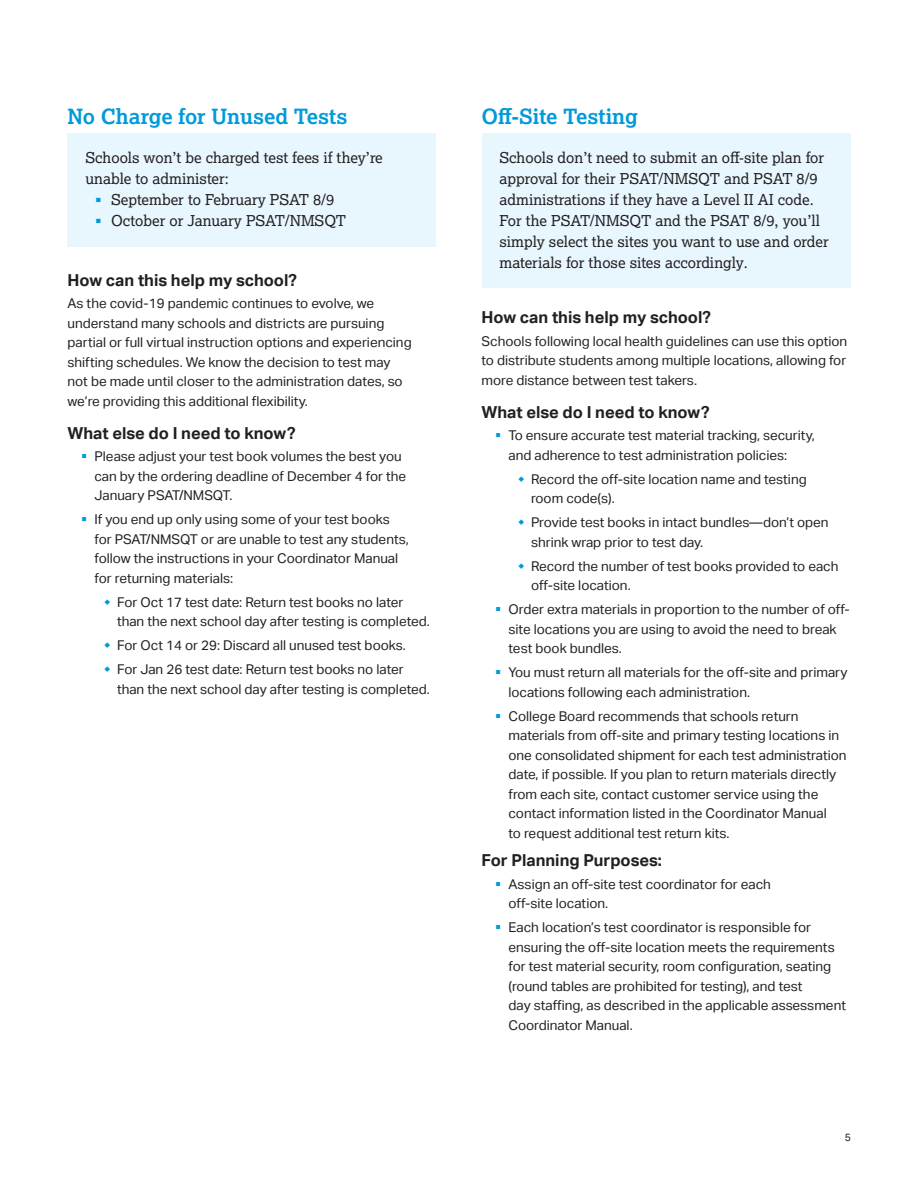
<style>
.page{position:relative;width:918px;height:1188px;background:#fff}
.page>*{position:absolute;margin:0;border:0;box-sizing:border-box;transform-origin:0 0}
.t1{font:700 21px "Lexia";color:#009ada}
.t2{font:700 16.5px "Aktiv Grotesk";color:#231f20}
.Intro_with_Backgroun{font:15px/21px "Lexia";color:#231f20}
.Text______9_13__Akt{font:13.5px/19.5px "Aktiv Grotesk";color:#231f20}
.Source___Caption{font:10.5px "Aktiv Grotesk";color:#231f20}
.s1{font-family:"Aktiv Grotesk";font-size:18px;color:#009ada}
.s2{color:#009ada}
</style>
<div class="page">
<div style="left:68px;top:134px;width:368px;height:113px;background:#e8f6fe"></div>
<div style="left:482px;top:134px;width:368px;height:154px;background:#e8f6fe"></div>
<h2 class="t1" style="left:68px;top:103px;width:282px">No Charge for Unused Tests</h2>
<p class="Intro_with_Backgroun" style="left:86px;top:147px;width:299px">Schools won’t be charged test fees if they’re unable to administer:</p>
<p class="Intro_with_Backgroun" style="left:93px;top:189px;width:243px"><span class="s1">▪</span> September to February PSAT 8/9</p>
<p class="Intro_with_Backgroun" style="left:93px;top:210px;width:255px"><span class="s1">▪</span> October or January PSAT/NMSQT</p>
<h3 class="t2" style="left:68px;top:271px;width:231px">How can this help my school?</h3>
<p class="Text______9_13__Akt" style="left:68px;top:294px;width:346px">As the covid-19 pandemic continues to evolve, we understand many schools and districts are pursuing partial or full virtual instruction options and experiencing shifting schedules. We know the decision to test may not be made until closer to the administration dates, so we’re providing this additional flexibility.</p>
<h3 class="t2" style="left:68px;top:424px;width:230px">What else do I need to know?</h3>
<p class="Text______9_13__Akt" style="left:94px;top:447px;width:313px;text-indent:-14px"><span class="s2">▪</span> Please adjust your test book volumes the best you can by the ordering deadline of December 4 for the<br>January PSAT/NMSQT.</p>
<p class="Text______9_13__Akt" style="left:94px;top:510px;width:316px;text-indent:-14px"><span class="s2">▪</span> If you end up only using some of your test books for PSAT/NMSQT or are unable to test any students, follow the instructions in your Coordinator Manual for returning materials:</p>
<p class="Text______9_13__Akt" style="left:117px;top:593px;width:314px">For Oct 17 test date: Return test books no later than the next school day after testing is completed.</p>
<p class="Text______9_13__Akt" style="left:117px;top:636px;width:290px">For Oct 14 or 29: Discard all unused test books.</p>
<p class="Text______9_13__Akt" style="left:117px;top:660px;width:314px">For Jan 26 test date: Return test books no later than the next school day after testing is completed.</p>
<h2 class="t1" style="left:482px;top:103px;width:158px">Off-Site Testing</h2>
<p class="Intro_with_Backgroun" style="left:500px;top:147px;width:331px">Schools don’t need to submit an off-site plan for approval for their PSAT/NMSQT and PSAT 8/9 administrations if they have a Level II AI code.<br>For the PSAT/NMSQT and the PSAT 8/9, you’ll simply select the sites you want to use and order materials for those sites accordingly.</p>
<h3 class="t2" style="left:482px;top:308px;width:231px">How can this help my school?</h3>
<p class="Text______9_13__Akt" style="left:482px;top:332px;width:367px;text-align:justify">Schools following local health guidelines can use this option to distribute students among multiple locations, allowing for more distance between test takers.</p>
<h3 class="t2" style="left:482px;top:403px;width:230px">What else do I need to know?</h3>
<p class="Text______9_13__Akt" style="left:509px;top:426px;width:308px;text-indent:-14px"><span class="s2">▪</span> To ensure accurate test material tracking, security, and adherence to test administration policies:</p>
<p class="Text______9_13__Akt" style="left:531px;top:470px;width:277px">Record the off-site location name and testing room code(s).</p>
<p class="Text______9_13__Akt" style="left:531px;top:513px;width:299px">Provide test books in intact bundles—don’t open shrink wrap prior to test day.</p>
<p class="Text______9_13__Akt" style="left:531px;top:557px;width:309px">Record the number of test books provided to each off-site location.</p>
<p class="Text______9_13__Akt" style="left:509px;top:600px;width:343px;text-indent:-14px"><span class="s2">▪</span> Order extra materials in proportion to the number of off&shy;site locations you are using to avoid the need to break test book bundles.</p>
<p class="Text______9_13__Akt" style="left:509px;top:663px;width:341px;text-indent:-14px"><span class="s2">▪</span> You must return all materials for the off-site and primary locations following each administration.</p>
<p class="Text______9_13__Akt" style="left:509px;top:707px;width:340px;text-indent:-14px"><span class="s2">▪</span> College Board recommends that schools return materials from off-site and primary testing locations in one consolidated shipment for each test administration date, if possible. If you plan to return materials directly from each site, contact customer service using the contact information listed in the Coordinator Manual<br>to request additional test return kits.</p>
<h3 class="t2" style="left:482px;top:851px;width:182px">For Planning Purposes:</h3>
<p class="Text______9_13__Akt" style="left:509px;top:875px;width:264px;text-indent:-14px"><span class="s2">▪</span> Assign an off-site test coordinator for each off-site location.</p>
<p class="Text______9_13__Akt" style="left:509px;top:918px;width:339px;text-indent:-14px"><span class="s2">▪</span> Each location’s test coordinator is responsible for ensuring the off-site location meets the requirements for test material security, room configuration, seating (round tables are prohibited for testing), and test<br>day staffing, as described in the applicable assessment Coordinator Manual.</p>
<p class="Source___Caption" style="left:845px;top:1131px;width:8px">5</p>
</div>
